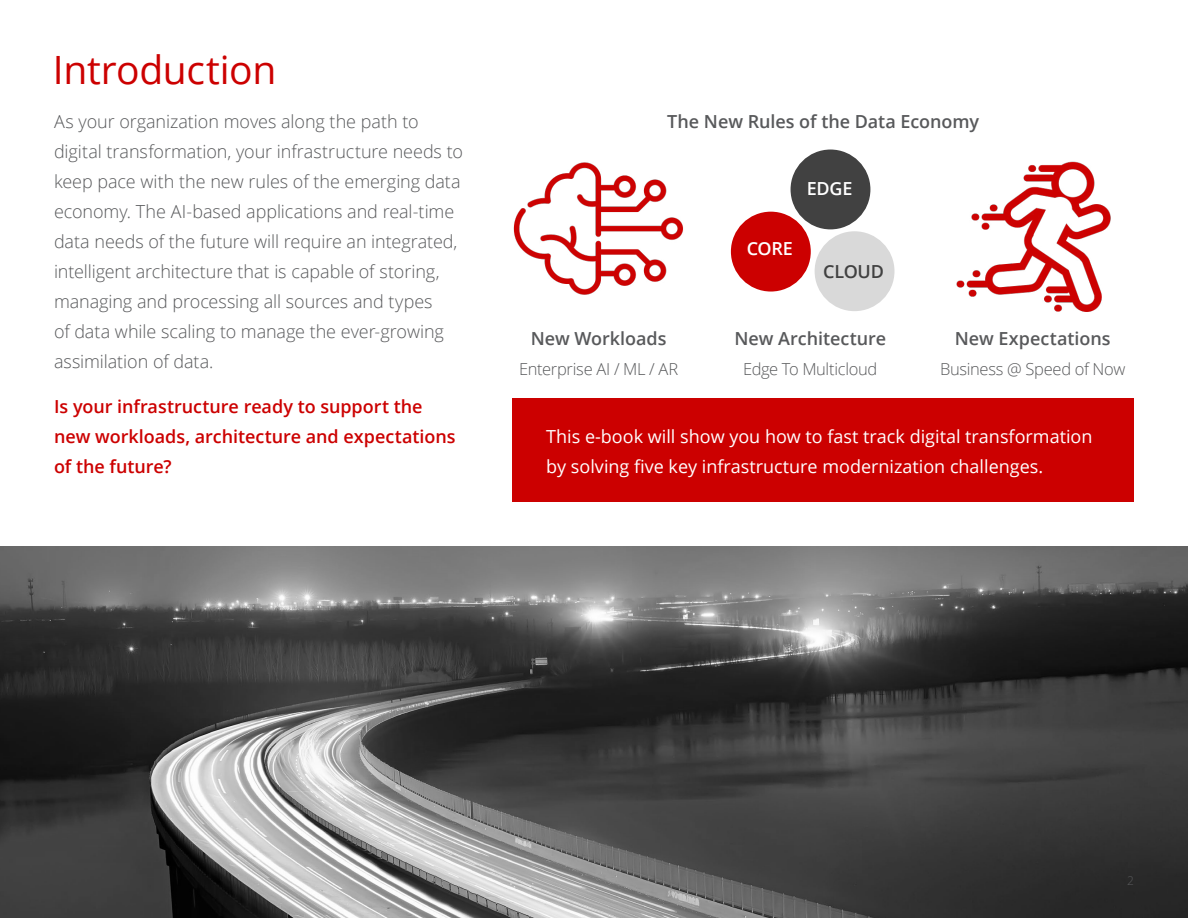
<style>
.page{position:relative;width:1188px;height:918px;background:#fff}
.page>*{position:absolute;margin:0;border:0;box-sizing:border-box;transform-origin:0 0}
.t1{font:39px "Open Sans";letter-spacing:-.01em;color:#c00}
.t2{font:300 18px/30px "Open Sans";letter-spacing:-.005em;color:#58595b}
.t3{font:18px/30px "Open Sans";color:#fff}
.t4{font:600 18px/30px "Open Sans";letter-spacing:-.005em;color:#c00}
.t5{font:600 18px "Open Sans";color:#58595b}
.t6{font:600 18px "Open Sans";letter-spacing:-.01em;color:#fff}
.t7{font:600 18px "Open Sans";letter-spacing:-.015em;color:#414141}
.t8{font:300 16.5px "Open Sans";letter-spacing:-.02em;color:#58595b}
.t9{font:300 12px "Open Sans";color:#58595b}
</style>
<div class="page">
<img style="left:956px;top:161px;width:155px;height:151px">
<img style="left:513px;top:162px;width:170px;height:133px">
<div style="left:791px;top:150px;width:79px;height:79px;background:#414141;border-radius:50%"></div>
<div style="left:731px;top:212px;width:80px;height:80px;background:#c00;border-radius:50%"></div>
<div style="left:815px;top:231px;width:79px;height:80px;background:#d9d9d9;border-radius:50%"></div>
<svg style="left:0;top:547px;width:1188px;height:371px;background:#575757"></svg>
<div style="left:512px;top:398px;width:622px;height:103px;background:#c00"></div>
<h1 class="t1" style="left:53px;top:43px;width:225px">Introduction</h1>
<p class="t2" style="left:54px;top:105px;width:410px">As your organization moves along the path to digital transformation, your infrastructure needs to keep pace with the new rules of the emerging data economy. The AI-based applications and real-time data needs of the future will require an integrated, intelligent architecture that is capable of storing, managing and processing all sources and types<br>of data while scaling to manage the ever-growing assimilation of data.</p>
<p class="t4" style="left:54px;top:391px;width:403px">Is your infrastructure ready to support the new workloads, architecture and expectations of the future?</p>
<p class="t5" style="left:667px;top:109px;width:313px">The New Rules of the Data Economy</p>
<p class="t6" style="left:807px;top:176px;width:47px">EDGE</p>
<p class="t6" style="left:747px;top:236px;width:48px">CORE</p>
<p class="t7" style="left:823px;top:259px;width:62px">CLOUD</p>
<p class="t5" style="left:531px;top:326px;width:138px">New Workloads</p>
<p class="t5" style="left:734px;top:326px;width:153px">New Architecture</p>
<p class="t5" style="left:955px;top:326px;width:157px">New Expectations</p>
<p class="t8" style="left:519px;top:358px;width:161px">Enterprise AI / ML / AR</p>
<p class="t8" style="left:743px;top:358px;width:136px">Edge To Multicloud</p>
<p class="t8" style="left:940px;top:358px;width:187px">Business @ Speed of Now</p>
<p class="t3" style="left:546px;top:421px;width:548px">This e-book will show you how to fast track digital transformation by solving five key infrastructure modernization challenges.</p>
<p class="t9" style="left:1127px;top:872px;width:8px">2</p>
</div>
